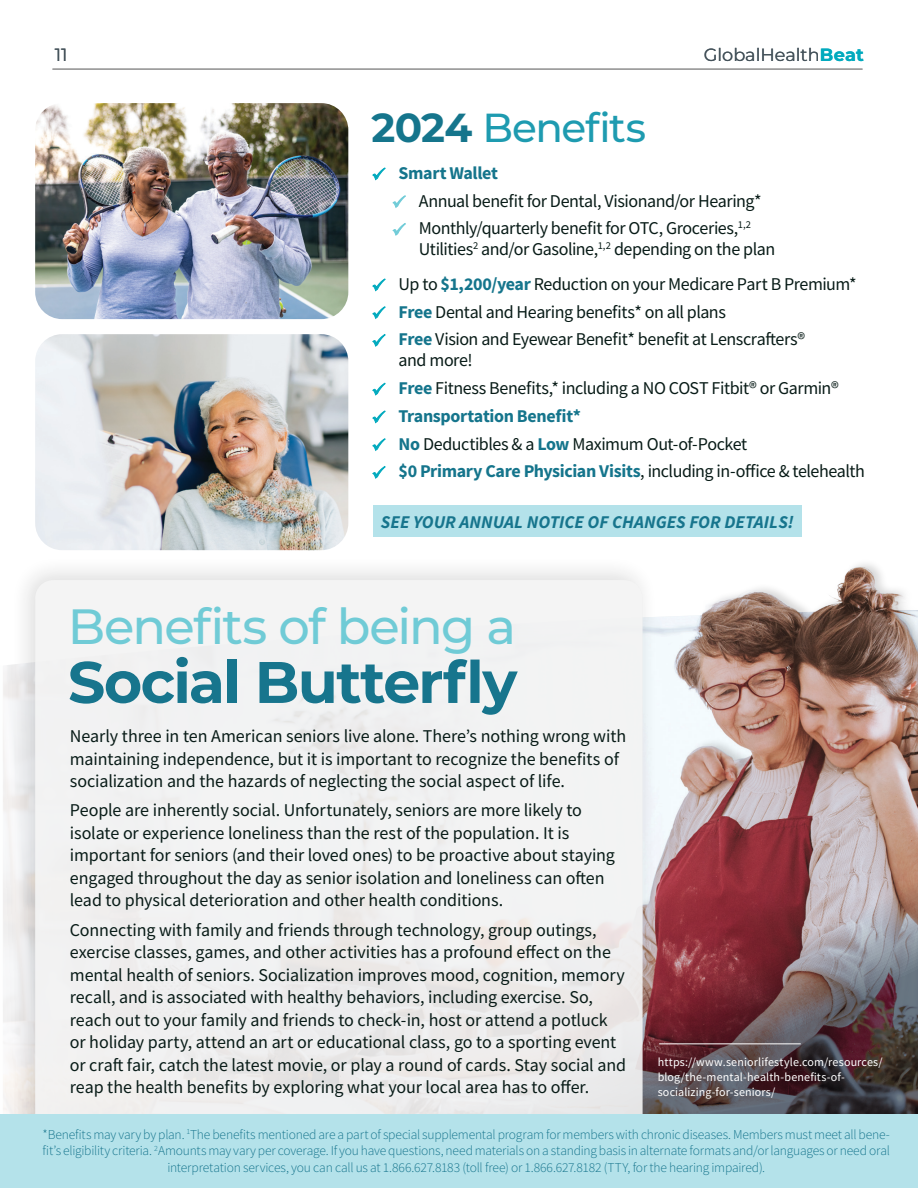
<style>
.page{position:relative;width:918px;height:1188px;background:#fff}
.page>*{position:absolute;margin:0;border:0;box-sizing:border-box;transform-origin:0 0}
.t1{font:700 58.5px "Montserrat";letter-spacing:-.03em;color:#17758d}
.t2{font:500 49.5px "Montserrat";letter-spacing:-.035em;color:#70cbd6}
.t3{font:500 40.5px "Montserrat";letter-spacing:-.03em;color:#1e9bb0}
.t4{font:18px/22.5px "Source Sans Pro";letter-spacing:-.01em;color:#081b17}
.t5{font:italic 700 18px "Source Sans Pro";color:#17758d}
.t6{font:17.7px "Montserrat";color:#44525a}
.t7{font:300 13.5px/16.5px "Source Sans Pro";letter-spacing:-.015em;color:#17758d;text-align:center}
.t8{font:12px/15px "Source Sans Pro";letter-spacing:.01em;color:#fff}
.s1{font-weight:700;color:#02aabe}
.s2{font-weight:700;color:#15758c}
.s3{color:#71ccd8}
.s4{color:#02aabe}
</style>
<div class="page">
<div style="left:373px;top:506px;width:429px;height:31px;background:#b4e2ea"></div>
<img style="left:660px;top:564px;width:258px;height:299px">
<img style="left:0;top:863px;width:918px;height:252px">
<div style="left:8px;top:553px;width:652px;height:635px;background:#020304;opacity:.16"></div>
<svg style="left:35px;top:580px;width:608px;height:535px;fill:#f2f2f2"></svg>
<div style="left:0;top:1115px;width:918px;height:73px;background:#b4e2ea"></div>
<img style="left:35px;top:103px;width:313px;height:216px">
<img style="left:35px;top:334px;width:313px;height:216px">
<hr style="left:659px;top:1044px;width:142px;height:1px;background:#fff">
<hr style="left:52px;top:69px;width:810px;height:1px;background:#949494">
<p class="t6" style="left:55px;top:43px;width:14px">11</p>
<p class="t6" style="left:704px;top:43px;width:162px">GlobalHealth<span class="s1">Beat</span></p>
<h3 class="t3" style="left:372px;top:101px;width:276px"><span class="s2">2024</span> Benefits</h3>
<p class="t4" style="left:406px;top:159px;width:357px;line-height:27.8px;text-indent:-20px"><span class="s1">9</span> <span class="s2">Smart Wallet<br></span><span class="s3">9</span> Annual benefit for Dental, Visionand/or Hearing*<br><span class="s3">9</span> Monthly/quarterly benefit for OTC, Groceries,<sup>1,2</sup></p>
<p class="t4" style="left:386px;top:232px;width:473px;line-height:34.5px;text-indent:33px">Utilities<sup>2</sup> and/or Gasoline,<sup>1,2</sup> depending on the plan<br><span class="s4">9</span> Up to <span class="s2">$1,200/year</span> Reduction on your Medicare Part B Premium*</p>
<p class="t4" style="left:386px;top:298px;width:421px;line-height:27.8px"><span class="s1">9</span> <span class="s2">Free</span> Dental and Hearing benefits* on all plans<br><span class="s1">9</span> <span class="s2">Free</span> Vision and Eyewear Benefit* benefit at Lenscrafters®</p>
<p class="t4" style="left:386px;top:346px;width:481px;line-height:27.8px;text-indent:13px">and more!<br><span class="s1">9</span> <span class="s2">Free</span> Fitness Benefits,* including a NO COST Fitbit® or Garmin®<br><span class="s1">9</span> <span class="s2">Transportation Benefit*<br></span><span class="s1">9</span> <span class="s2">No</span> Deductibles &amp; a <span class="s2">Low</span> Maximum Out-of-Pocket<br><span class="s1">9</span> <span class="s2">$0 Primary Care Physician Visits</span>, including in-office &amp; telehealth</p>
<p class="t5" style="left:381px;top:509px;width:414px">SEE YOUR ANNUAL NOTICE OF CHANGES FOR DETAILS!</p>
<h2 class="t2" style="left:68px;top:594px;width:450px">Benefits of being a</h2>
<h1 class="t1" style="left:68px;top:643px;width:451px">Social Butterfly</h1>
<p class="t4" style="left:70px;top:725px;width:558px">Nearly three in ten American seniors live alone. There’s nothing wrong with maintaining independence, but it is important to recognize the benefits of socialization and the hazards of neglecting the social aspect of life.</p>
<p class="t4" style="left:70px;top:799px;width:547px">People are inherently social. Unfortunately, seniors are more likely to isolate or experience loneliness than the rest of the population. It is important for seniors (and their loved ones) to be proactive about staying engaged throughout the day as senior isolation and loneliness can often lead to physical deterioration and other health conditions.</p>
<p class="t4" style="left:70px;top:918px;width:558px">Connecting with family and friends through technology, group outings, exercise classes, games, and other activities has a profound effect on the mental health of seniors. Socialization improves mood, cognition, memory recall, and is associated with healthy behaviors, including exercise. So, reach out to your family and friends to check-in, host or attend a potluck or holiday party, attend an art or educational class, go to a sporting event or craft fair, catch the latest movie, or play a round of cards. Stay social and reap the health benefits by exploring what your local area has to offer.</p>
<p class="t8" style="left:658px;top:1054px;width:226px">https://www.seniorlifestyle.com/resources/ blog/the-mental-health-benefits-of&shy;socializing-for-seniors/</p>
<p class="t7" style="left:43px;top:1126px;width:849px">*Benefits may vary by plan. <sup>1</sup>The benefits mentioned are a part of special supplemental program for members with chronic diseases. Members must meet all bene&shy;fit’s eligibility criteria. <sup>2</sup>Amounts may vary per coverage. If you have questions, need materials on a standing basis in alternate formats and/or languages or need oral interpretation services, you can call us at 1.866.627.8183 (toll free) or 1.866.627.8182 (TTY, for the hearing impaired).</p>
</div>
